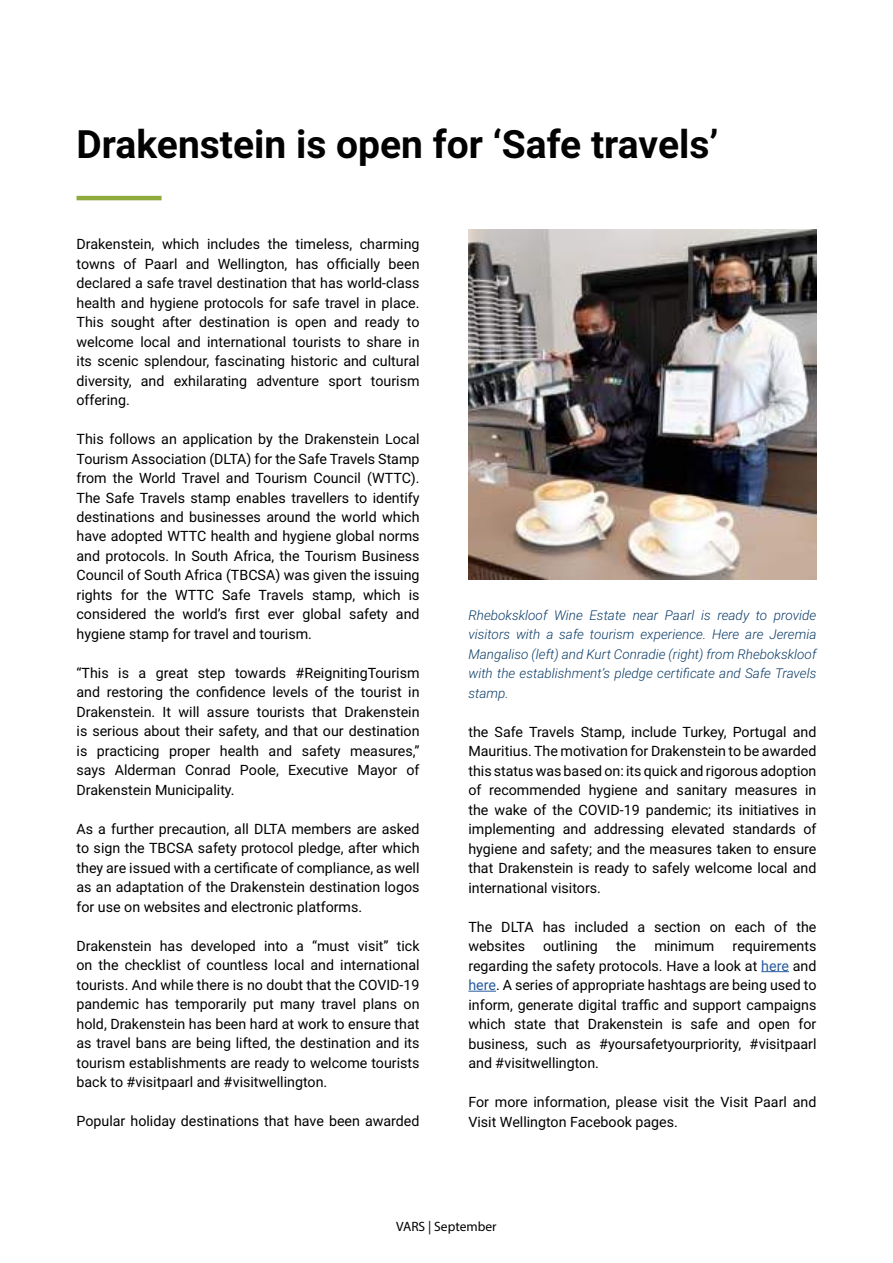
<style>
.page{position:relative;width:893px;height:1263px;background:#fff}
.page>*{position:absolute;margin:0;border:0;box-sizing:border-box;transform-origin:0 0}
.t1{font:700 39px "Roboto";color:#020203}
.t2{font:14.25px/19.5px "Roboto";color:#000;text-align:justify}
.t3{font:italic 300 13.5px/19.5px "Roboto";color:#0b3c67;text-align:justify}
.t4{font:13.5px "Myriad Pro";color:#000}
.s1{color:#275b9b}
</style>
<div class="page">
<img style="left:468px;top:230px;width:348px;height:350px">
<svg style="left:761px;top:971px;width:28px;height:1px"></svg>
<svg style="left:468px;top:991px;width:28px;height:1px"></svg>
<hr style="left:77px;top:196px;width:85px;height:4px;background:#8fab3d">
<h1 class="t1" style="left:77px;top:116px;width:643px">Drakenstein is open for ‘Safe travels’</h1>
<p class="t2" style="left:77px;top:234px;width:345px">Drakenstein, which includes the timeless, charming towns of Paarl and Wellington, has officially been declared a safe travel destination that has world-class health and hygiene protocols for safe travel in place.<br>This sought after destination is open and ready to welcome local and international tourists to share in its scenic splendour, fascinating historic and cultural diversity, and exhilarating adventure sport tourism offering.</p>
<p class="t2" style="left:77px;top:429px;width:345px">This follows an application by the Drakenstein Local Tourism Association (DLTA) for the Safe Travels Stamp from the World Travel and Tourism Council (WTTC).<br>The Safe Travels stamp enables travellers to identify destinations and businesses around the world which have adopted WTTC health and hygiene global norms and protocols. In South Africa, the Tourism Business Council of South Africa (TBCSA) was given the issuing rights for the WTTC Safe Travels stamp, which is considered the world’s first ever global safety and hygiene stamp for travel and tourism.</p>
<p class="t2" style="left:77px;top:663px;width:345px">“This is a great step towards #ReignitingTourism and restoring the confidence levels of the tourist in Drakenstein. It will assure tourists that Drakenstein is serious about their safety, and that our destination is practicing proper health and safety measures,” says Alderman Conrad Poole, Executive Mayor of Drakenstein Municipality.</p>
<p class="t2" style="left:77px;top:819px;width:345px">As a further precaution, all DLTA members are asked to sign the TBCSA safety protocol pledge, after which they are issued with a certificate of compliance, as well as an adaptation of the Drakenstein destination logos for use on websites and electronic platforms.</p>
<p class="t2" style="left:77px;top:935px;width:345px">Drakenstein has developed into a “must visit” tick on the checklist of countless local and international tourists. And while there is no doubt that the COVID-19 pandemic has temporarily put many travel plans on hold, Drakenstein has been hard at work to ensure that as travel bans are being lifted, the destination and its tourism establishments are ready to welcome tourists back to #visitpaarl and #visitwellington.</p>
<p class="t2" style="left:77px;top:1111px;width:344px">Popular holiday destinations that have been awarded</p>
<p class="t3" style="left:468px;top:604px;width:350px">Rhebokskloof Wine Estate near Paarl is ready to provide visitors with a safe tourism experience. Here are Jeremia Mangaliso (left) and Kurt Conradie (right) from Rhebokskloof with the establishment’s pledge certificate and Safe Travels stamp.</p>
<p class="t2" style="left:468px;top:721px;width:350px">the Safe Travels Stamp, include Turkey, Portugal and Mauritius. The motivation for Drakenstein to be awarded this status was based on: its quick and rigorous adoption of recommended hygiene and sanitary measures in the wake of the COVID-19 pandemic; its initiatives in implementing and addressing elevated standards of hygiene and safety; and the measures taken to ensure that Drakenstein is ready to safely welcome local and international visitors.</p>
<p class="t2" style="left:468px;top:916px;width:350px">The DLTA has included a section on each of the websites</p>
<p class="t2" style="left:543px;top:936px;width:56px">outlining</p>
<p class="t2" style="left:616px;top:936px;width:22px">the</p>
<p class="t2" style="left:654px;top:936px;width:62px">minimum</p>
<p class="t2" style="left:468px;top:936px;width:350px;text-indent:264px">requirements regarding the safety protocols. Have a look at <span class="s1">here</span> and <span class="s1">here</span>. A series of appropriate hashtags are being used to inform, generate digital traffic and support campaigns which state that Drakenstein is safe and open for business, such as #yoursafetyourpriority, #visitpaarl and #visitwellington.</p>
<p class="t2" style="left:468px;top:1092px;width:350px">For more information, please visit the Visit Paarl and<br>Visit Wellington Facebook pages.</p>
<p class="t4" style="left:396px;top:1218px;width:102px">VARS | September</p>
</div>
